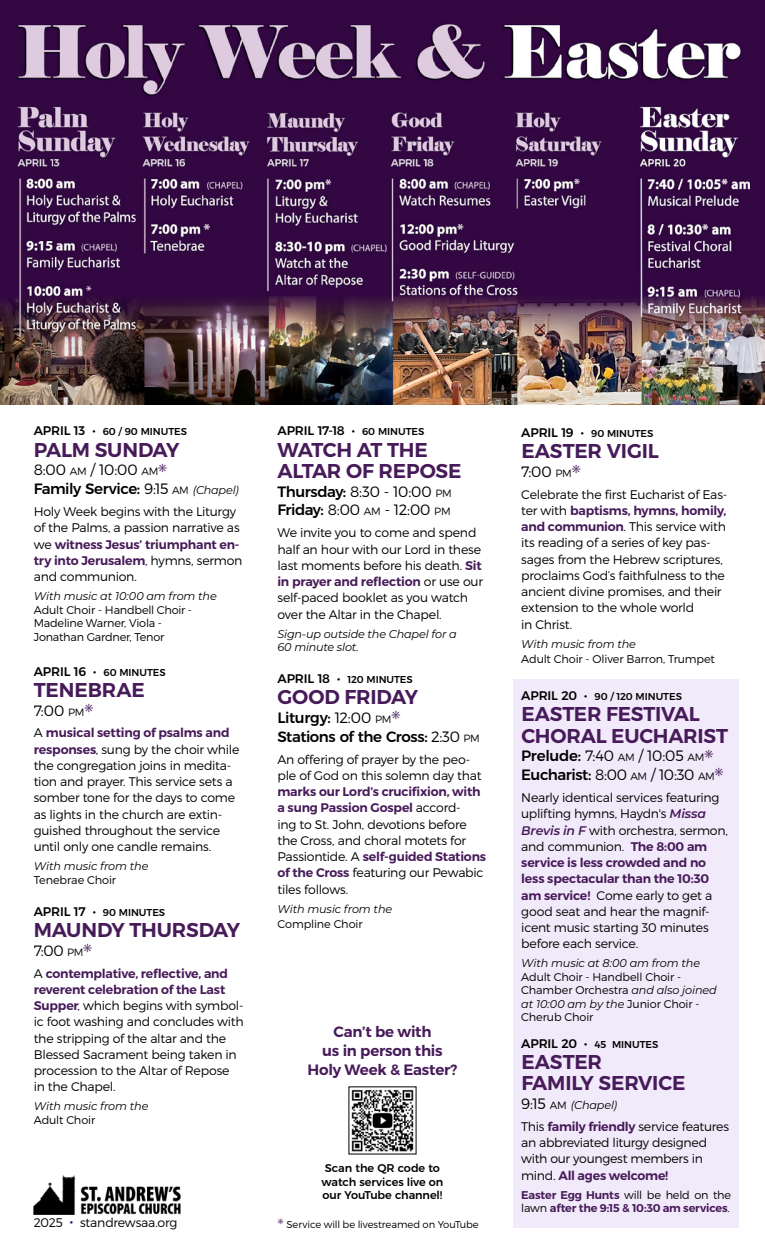
<style>
.page{position:relative;width:765px;height:1260px;background:#fff}
.page>*{position:absolute;margin:0;border:0;box-sizing:border-box;transform-origin:0 0}
.t1{font:600 20px/21.2px "Montserrat";letter-spacing:-.01em;color:#471b59}
.t2{font:300 15px/18.8px "Montserrat";letter-spacing:-.01em;color:#000}
.t3{font:500 15px/18.8px "Montserrat";letter-spacing:-.03em;color:#000}
.t4{font:600 15px/18.8px "Montserrat";letter-spacing:-.015em;color:#471b59;text-align:center}
.t5{font:300 12.5px/16.2px "Montserrat";letter-spacing:-.02em;color:#000}
.t6{font:500 12.5px "Montserrat";letter-spacing:-.015em;color:#000}
.t7{font:300 11.25px/13.5px "Montserrat";letter-spacing:-.015em;color:#000}
.t8{font:italic 11.25px/13.5px "Montserrat";letter-spacing:-.015em;color:#000}
.t9{font:600 11.25px/13.5px "Montserrat";letter-spacing:-.015em;color:#471b59}
.t10{font:500 11.25px/13.5px "Montserrat";letter-spacing:-.01em;color:#000;text-align:center}
.t11{font:500 10px "Montserrat";letter-spacing:-.005em;color:#000}
.t12{font:300 10px "Montserrat";letter-spacing:-.01em;color:#000}
.s1{font-size:12.5px}
.s2{font-weight:800;font-size:12.5px}
.s3{font-size:10.5px}
.s4{font-weight:500}
.s5{font-weight:400;font-style:italic;font-size:11.25px}
.s6{font-weight:600;color:#471b59}
.s7{font-weight:800}
.s8{font-size:10px}
.s9{font-weight:300}
.s10{font-weight:300;font-size:10.5px}
.s11{font-weight:900;color:#471b59}
.s12{font-weight:600;font-style:italic;color:#471b59}
.s13{font-weight:400;font-style:italic}
.s14{font-weight:300;font-style:normal;font-size:15px}
.s15{font-weight:300;font-style:normal;font-size:10.5px}
.s16{font-weight:300;color:#000}
</style>
<div class="page">
<div style="left:513px;top:679px;width:226px;height:549px;background:#f1eafa"></div>
<img style="left:351px;top:1089px;width:63px;height:63px">
<img style="left:33px;top:1175px;width:148px;height:40px">
<img style="left:0;top:0;width:765px;height:404px">
<p class="t11" style="left:34px;top:424px;width:155px"><span class="s1">APRIL 13</span> <span class="s2">·</span> 60 / 90 MINUTES</p>
<h1 class="t1" style="left:34px;top:439px;width:147px">PALM SUNDAY</h1>
<p class="t2" style="left:34px;top:461px;width:207px">8:00 <span class="s3">AM</span> / 10:00 <span class="s3">AM</span><sup>✳<br></sup><span class="s4">Family Service:</span> 9:15 <span class="s3">AM</span> <span class="s5">(Chapel)</span></p>
<p class="t5" style="left:34px;top:503px;width:210px">Holy Week begins with the Liturgy of the Palms, a passion narrative as we <span class="s6">witness Jesus’ triumphant en&shy;try into Jerusalem</span>, hymns, sermon and communion.</p>
<p class="t8" style="left:34px;top:589px;width:185px">With music at 10:00 am from the</p>
<p class="t7" style="left:34px;top:603px;width:160px">Adult Choir - Handbell Choir -<br>Madeline Warner, Viola -<br>Jonathan Gardner, Tenor</p>
<p class="t11" style="left:34px;top:664px;width:134px"><span class="s1">APRIL 16</span> <span class="s2">·</span> 60 MINUTES</p>
<h1 class="t1" style="left:34px;top:679px;width:112px">TENEBRAE</h1>
<p class="t2" style="left:34px;top:701px;width:61px">7:00 <span class="s3">PM</span><sup>✳</sup></p>
<p class="t5" style="left:34px;top:725px;width:207px">A <span class="s6">musical setting of psalms and responses</span>, sung by the choir while the congregation joins in medita&shy;tion and prayer. This service sets a somber tone for the days to come as lights in the church are extin&shy;guished throughout the service until only one candle remains.</p>
<p class="t8" style="left:34px;top:859px;width:116px">With music from the</p>
<p class="t7" style="left:34px;top:873px;width:84px">Tenebrae Choir</p>
<p class="t11" style="left:34px;top:904px;width:133px"><span class="s1">APRIL 17</span> <span class="s2">·</span> 90 MINUTES</p>
<h1 class="t1" style="left:34px;top:919px;width:208px">MAUNDY THURSDAY</h1>
<p class="t2" style="left:34px;top:941px;width:60px">7:00 <span class="s3">PM</span><sup>✳</sup></p>
<p class="t5" style="left:34px;top:965px;width:211px">A <span class="s6">contemplative, reflective, and reverent celebration of the Last<br>Supper</span>, which begins with symbol&shy;ic foot washing and concludes with the stripping of the altar and the<br>Blessed Sacrament being taken in procession to the Altar of Repose in the Chapel.</p>
<p class="t8" style="left:34px;top:1099px;width:116px">With music from the</p>
<p class="t7" style="left:34px;top:1113px;width:63px">Adult Choir</p>
<p class="t6" style="left:278px;top:421px;width:148px">APRIL 17-18 <span class="s7">·</span> <span class="s8">60 MINUTES</span></p>
<h1 class="t1" style="left:278px;top:439px;width:185px">WATCH AT THE<br>ALTAR OF REPOSE</h1>
<p class="t2" style="left:278px;top:482px;width:176px"><span class="s4">Thursday:</span> 8:30 - 10:00 <span class="s3">PM<br></span><span class="s4">Friday:</span> 8:00 <span class="s3">AM</span> - 12:00 <span class="s3">PM</span></p>
<p class="t5" style="left:278px;top:525px;width:207px">We invite you to come and spend half an hour with our Lord in these last moments before his death. <span class="s6">Sit in prayer and reflection</span> or use our self-paced booklet as you watch over the Altar in the Chapel.</p>
<p class="t8" style="left:278px;top:627px;width:181px">Sign-up outside the Chapel for a<br>60 minute slot.</p>
<p class="t11" style="left:278px;top:672px;width:137px"><span class="s1">APRIL 18</span> <span class="s2">·</span> 120 MINUTES</p>
<h1 class="t1" style="left:278px;top:687px;width:142px">GOOD FRIDAY</h1>
<p class="t3" style="left:278px;top:707px;width:204px">Liturgy: <span class="s9">12:00</span> <span class="s10">PM</span><sup>✳<br></sup>Stations of the Cross: <span class="s9">2:30</span> <span class="s10">PM</span></p>
<p class="t5" style="left:278px;top:751px;width:206px">An offering of prayer by the peo&shy;ple of God on this solemn day that</p>
<p class="t5" style="left:278px;top:783px;width:210px"><span class="s6">marks our Lord’s crucifixion, with a sung Passion Gospel</span> accord-<br>ing to St. John, devotions before the Cross, and choral motets for<br>Passiontide. A <span class="s6">self-guided Stations of the Cross</span> featuring our Pewabic tiles follows.</p>
<p class="t8" style="left:278px;top:902px;width:116px">With music from the</p>
<p class="t7" style="left:278px;top:917px;width:87px">Compline Choir</p>
<p class="t4" style="left:308px;top:1023px;width:151px">Can’t be with<br>us in person this<br>Holy Week &amp; Easter?</p>
<p class="t10" style="left:322px;top:1161px;width:123px">Scan the QR code to watch services live on our YouTube channel!</p>
<p class="t5" style="left:34px;top:1214px;width:145px">2025 <span class="s11">·</span> standrewsaa.org</p>
<p class="t12" style="left:278px;top:1218px;width:203px"><sup>✳</sup> Service will be livestreamed on YouTube</p>
<p class="t11" style="left:521px;top:425px;width:134px"><span class="s1">APRIL 19</span> <span class="s2">·</span> 90 MINUTES</p>
<h1 class="t1" style="left:521px;top:440px;width:139px">EASTER VIGIL</h1>
<p class="t2" style="left:521px;top:462px;width:61px">7:00 <span class="s3">PM</span><sup>✳</sup></p>
<p class="t5" style="left:521px;top:486px;width:208px">Celebrate the first Eucharist of Eas&shy;ter with <span class="s6">baptisms, hymns, homily, and communion</span>. This service with its reading of a series of key pas&shy;sages from the Hebrew scriptures, proclaims God’s faithfulness to the ancient divine promises, and their extension to the whole world<br>in Christ.</p>
<p class="t8" style="left:521px;top:637px;width:116px">With music from the</p>
<p class="t7" style="left:521px;top:652px;width:195px">Adult Choir - Oliver Barron, Trumpet</p>
<p class="t11" style="left:521px;top:689px;width:162px"><span class="s1">APRIL 20</span> <span class="s2">·</span> 90 / 120 MINUTES</p>
<h1 class="t1" style="left:521px;top:704px;width:208px">EASTER FESTIVAL<br>CHORAL EUCHARIST</h1>
<p class="t2" style="left:521px;top:747px;width:204px"><span class="s4">Prelude:</span> 7:40 <span class="s3">AM</span> / 10:05 <span class="s3">AM</span><sup>✳<br></sup><span class="s4">Eucharist:</span> 8:00 <span class="s3">AM</span> / 10:30 <span class="s3">AM</span><sup>✳</sup></p>
<p class="t5" style="left:521px;top:789px;width:208px">Nearly identical services featuring uplifting hymns, Haydn's <span class="s12">Missa<br>Brevis in F</span> with orchestra, sermon, and communion. <span class="s6">The 8:00 am service is less crowded and no less spectacular than the 10:30 am service!</span> Come early to get a good seat and hear the magnif&shy;icent music starting 30 minutes before each service.</p>
<p class="t8" style="left:521px;top:956px;width:180px">With music at 8:00 am from the</p>
<p class="t7" style="left:521px;top:970px;width:197px">Adult Choir - Handbell Choir -<br>Chamber Orchestra <span class="s13">and also joined at 10:00 am by the</span> Junior Choir -<br>Cherub Choir</p>
<p class="t11" style="left:521px;top:1036px;width:139px"><span class="s1">APRIL 20</span> <span class="s2">·</span> 45 MINUTES</p>
<h1 class="t1" style="left:521px;top:1051px;width:166px">EASTER<br>FAMILY SERVICE</h1>
<p class="t8" style="left:521px;top:1098px;width:97px"><span class="s14">9:15</span> <span class="s15">AM</span> (Chapel)</p>
<p class="t5" style="left:521px;top:1118px;width:209px">This <span class="s6">family friendly</span> service features an abbreviated liturgy designed with our youngest members in mind. <span class="s6">All ages welcome!</span></p>
<p class="t9" style="left:521px;top:1188px;width:211px">Easter Egg Hunts <span class="s16">will be held on the lawn</span> after the 9:15 &amp; 10:30 am services<span class="s16">.</span></p>
</div>
